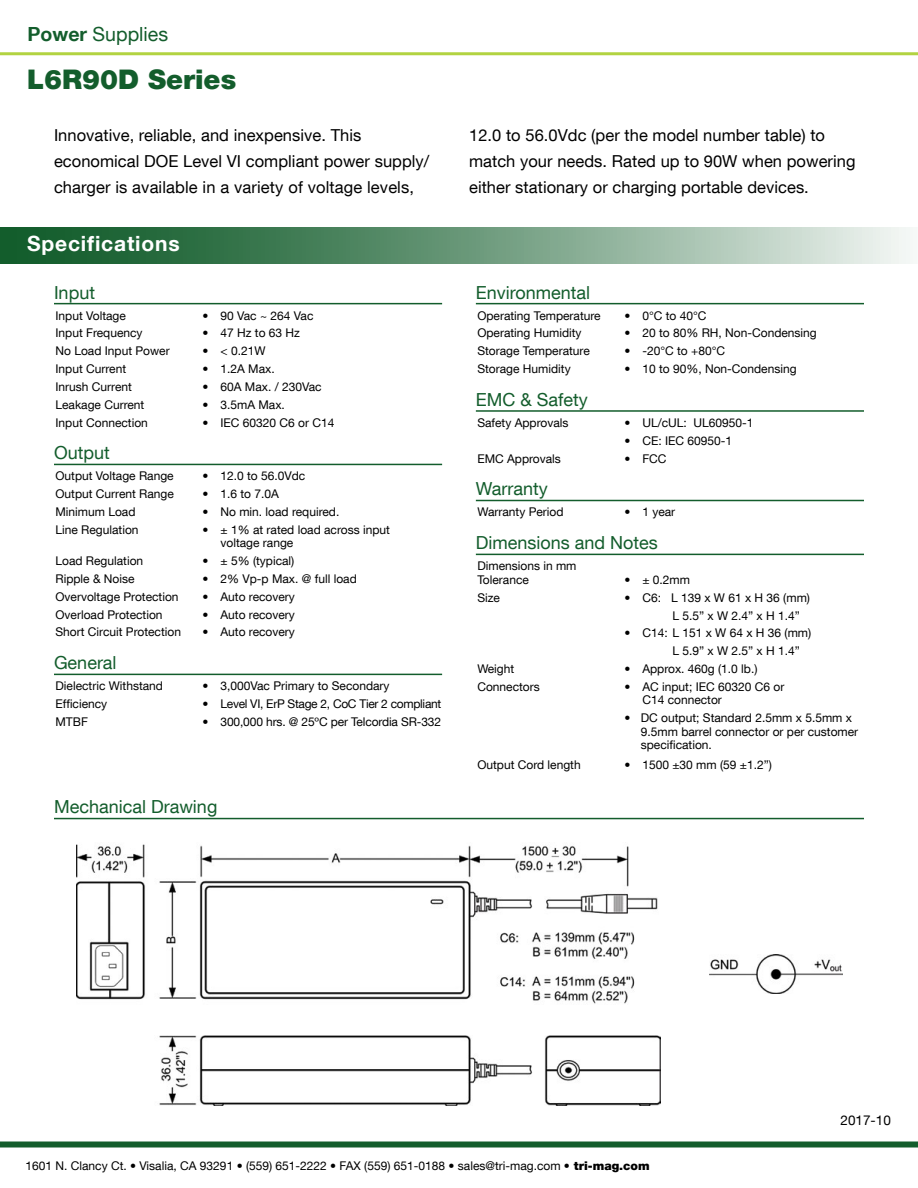
<style>
.page{position:relative;width:918px;height:1188px;background:#fff}
.page>*{position:absolute;margin:0;border:0;box-sizing:border-box;transform-origin:0 0}
.t1{font:900 27px "Helvetica Neue LT Com";color:#135d2c}
.t2{font:700 21px "Helvetica Neue LT Com";letter-spacing:.04em;color:#fff}
.t3{font:19.5px "Helvetica Neue LT Com";color:#135d2c}
.t4{font:18px "Helvetica Neue LT Com";color:#135d2c}
.t5{font:16.5px/26.1px "Helvetica Neue LT Com";letter-spacing:.005em;color:#000}
.t6{font:13.5px "Helvetica Neue LT Com";letter-spacing:.005em;color:#000}
.t7{font:12px/13.5px "Helvetica Neue LT Com";color:#000}
.t8{font:12px "Helvetica Neue LT Com";letter-spacing:-.025em;color:#000}
.s1{font-weight:700}
.s2{font-weight:900}
</style>
<div class="page">
<div style="left:0;top:1141px;width:918px;height:6px;background:#135d2c"></div>
<hr style="left:0;top:52px;width:918px;height:3px;background:#b2d341">
<hr style="left:54px;top:303px;width:388px;height:1px;background:#135d2c">
<hr style="left:54px;top:464px;width:388px;height:1px;background:#135d2c">
<hr style="left:54px;top:674px;width:388px;height:1px;background:#135d2c">
<hr style="left:476px;top:303px;width:388px;height:1px;background:#135d2c">
<hr style="left:476px;top:410px;width:388px;height:2px;background:#135d2c">
<hr style="left:476px;top:500px;width:388px;height:1px;background:#135d2c">
<hr style="left:476px;top:554px;width:388px;height:1px;background:#135d2c">
<svg style="left:0;top:227px;width:910px;height:37px;background:#6f9c7e"></svg>
<hr style="left:54px;top:818px;width:810px;height:1px;background:#135d2c">
<img style="left:77px;top:844px;width:583px;height:261px">
<img style="left:709px;top:955px;width:134px;height:39px">
<h3 class="t3" style="left:28px;top:26px;width:142px"><span class="s1">Power</span> Supplies</h3>
<h1 class="t1" style="left:27px;top:69px;width:211px">L6R90D Series</h1>
<h3 class="t5" style="left:54px;top:122px;width:377px">Innovative, reliable, and inexpensive. This economical DOE Level VI compliant power supply/ charger is available in a variety of voltage levels,</h3>
<h3 class="t5" style="left:469px;top:122px;width:388px">12.0 to 56.0Vdc (per the model number table) to match your needs. Rated up to 90W when powering either stationary or charging portable devices.</h3>
<h2 class="t2" style="left:27px;top:236px;width:154px">Specifications</h2>
<h3 class="t4" style="left:54px;top:285px;width:43px">Input</h3>
<p class="t7" style="left:56px;top:310px;width:72px">Input Voltage</p>
<p class="t7" style="left:203px;top:310px;width:113px">• 90 Vac ~ 264 Vac</p>
<p class="t7" style="left:56px;top:328px;width:89px">Input Frequency</p>
<p class="t7" style="left:202px;top:328px;width:99px">• 47 Hz to 63 Hz</p>
<p class="t7" style="left:56px;top:344px;width:116px">No Load Input Power</p>
<p class="t7" style="left:202px;top:344px;width:64px">• &lt; 0.21W</p>
<p class="t7" style="left:56px;top:362px;width:72px">Input Current</p>
<p class="t7" style="left:202px;top:362px;width:74px">• 1.2A Max.</p>
<p class="t7" style="left:56px;top:380px;width:78px">Inrush Current</p>
<p class="t7" style="left:202px;top:380px;width:121px">• 60A Max. / 230Vac</p>
<p class="t7" style="left:56px;top:397px;width:90px">Leakage Current</p>
<p class="t7" style="left:202px;top:397px;width:84px">• 3.5mA Max.</p>
<p class="t7" style="left:56px;top:417px;width:94px">Input Connection</p>
<p class="t7" style="left:202px;top:417px;width:134px">• IEC 60320 C6 or C14</p>
<h3 class="t4" style="left:54px;top:446px;width:57px">Output</h3>
<p class="t7" style="left:56px;top:469px;width:120px">Output Voltage Range</p>
<p class="t7" style="left:202px;top:469px;width:104px">• 12.0 to 56.0Vdc</p>
<p class="t7" style="left:56px;top:487px;width:120px">Output Current Range</p>
<p class="t7" style="left:202px;top:487px;width:78px">• 1.6 to 7.0A</p>
<p class="t7" style="left:56px;top:505px;width:82px">Minimum Load</p>
<p class="t7" style="left:202px;top:505px;width:138px">• No min. load required.</p>
<p class="t7" style="left:56px;top:523px;width:85px">Line Regulation</p>
<p class="t7" style="left:220px;top:523px;width:171px;text-indent:-18px">• ± 1% at rated load across input voltage range</p>
<p class="t7" style="left:56px;top:554px;width:89px">Load Regulation</p>
<p class="t7" style="left:202px;top:554px;width:93px">• ± 5% (typical)</p>
<p class="t7" style="left:56px;top:572px;width:81px">Ripple &amp; Noise</p>
<p class="t7" style="left:202px;top:572px;width:156px">• 2% Vp-p Max. @ full load</p>
<p class="t7" style="left:56px;top:590px;width:125px">Overvoltage Protection</p>
<p class="t7" style="left:202px;top:590px;width:94px">• Auto recovery</p>
<p class="t7" style="left:56px;top:607px;width:109px">Overload Protection</p>
<p class="t7" style="left:202px;top:607px;width:94px">• Auto recovery</p>
<p class="t7" style="left:56px;top:625px;width:127px">Short Circuit Protection</p>
<p class="t7" style="left:202px;top:625px;width:94px">• Auto recovery</p>
<h3 class="t4" style="left:54px;top:656px;width:64px">General</h3>
<p class="t7" style="left:56px;top:679px;width:109px">Dielectric Withstand</p>
<p class="t7" style="left:202px;top:679px;width:189px">• 3,000Vac Primary to Secondary</p>
<p class="t7" style="left:56px;top:697px;width:53px">Efficiency</p>
<p class="t8" style="left:203px;top:697px;width:240px">• Level VI, ErP Stage 2, CoC Tier 2 compliant</p>
<p class="t7" style="left:56px;top:715px;width:34px">MTBF</p>
<p class="t7" style="left:203px;top:715px;width:240px">• 300,000 hrs. @ 25ºC per Telcordia SR-332</p>
<h3 class="t4" style="left:54px;top:796px;width:165px">Mechanical Drawing</h3>
<h3 class="t4" style="left:476px;top:285px;width:116px">Environmental</h3>
<p class="t7" style="left:477px;top:310px;width:125px">Operating Temperature</p>
<p class="t7" style="left:624px;top:310px;width:84px">• 0°C to 40°C</p>
<p class="t7" style="left:477px;top:326px;width:106px">Operating Humidity</p>
<p class="t7" style="left:624px;top:326px;width:194px">• 20 to 80% RH, Non-Condensing</p>
<p class="t7" style="left:477px;top:345px;width:114px">Storage Temperature</p>
<p class="t7" style="left:624px;top:345px;width:102px">• -20°C to +80°C</p>
<p class="t7" style="left:477px;top:363px;width:95px">Storage Humidity</p>
<p class="t7" style="left:624px;top:363px;width:174px">• 10 to 90%, Non-Condensing</p>
<h3 class="t4" style="left:476px;top:388px;width:114px">EMC &amp; Safety</h3>
<p class="t7" style="left:477px;top:417px;width:93px">Safety Approvals</p>
<p class="t7" style="left:624px;top:417px;width:131px">• UL/cUL: UL60950-1</p>
<p class="t7" style="left:624px;top:435px;width:109px">• CE: IEC 60950-1</p>
<p class="t7" style="left:477px;top:451px;width:85px">EMC Approvals</p>
<p class="t7" style="left:624px;top:451px;width:44px">• FCC</p>
<h3 class="t4" style="left:476px;top:482px;width:73px">Warranty</h3>
<p class="t7" style="left:477px;top:505px;width:88px">Warranty Period</p>
<p class="t7" style="left:624px;top:505px;width:52px">• 1 year</p>
<h3 class="t4" style="left:476px;top:536px;width:184px">Dimensions and Notes</h3>
<p class="t7" style="left:477px;top:560px;width:101px">Dimensions in mm<br>Tolerance</p>
<p class="t7" style="left:624px;top:574px;width:67px">• ± 0.2mm</p>
<p class="t7" style="left:477px;top:592px;width:24px">Size</p>
<p class="t7" style="left:672px;top:590px;width:139px;line-height:17.9px;text-indent:-48px">• C6: L 139 x W 61 x H 36 (mm)<br>L 5.5” x W 2.4” x H 1.4”</p>
<p class="t7" style="left:672px;top:625px;width:140px;line-height:17.9px;text-indent:-48px">• C14: L 151 x W 64 x H 36 (mm)<br>L 5.9” x W 2.5” x H 1.4”</p>
<p class="t7" style="left:477px;top:662px;width:38px">Weight</p>
<p class="t7" style="left:624px;top:662px;width:135px">• Approx. 460g (1.0 lb.)</p>
<p class="t7" style="left:477px;top:681px;width:64px">Connectors</p>
<p class="t7" style="left:642px;top:681px;width:144px;text-indent:-18px">• AC input; IEC 60320 C6 or<br>C14 connector</p>
<p class="t7" style="left:641px;top:712px;width:219px;text-indent:-16px">• DC output; Standard 2.5mm x 5.5mm x<br>9.5mm barrel connector or per customer specification.</p>
<p class="t7" style="left:477px;top:759px;width:105px">Output Cord length</p>
<p class="t7" style="left:624px;top:759px;width:149px">• 1500 ±30 mm (59 ±1.2”)</p>
<p class="t6" style="left:840px;top:1115px;width:52px">2017-10</p>
<p class="t7" style="left:26px;top:1160px;width:626px">1601 N. Clancy Ct. • Visalia, CA 93291 • (559) 651-2222 • FAX (559) 651-0188 • sales@tri-mag.com • <span class="s2">tri-mag.com</span></p>
</div>
